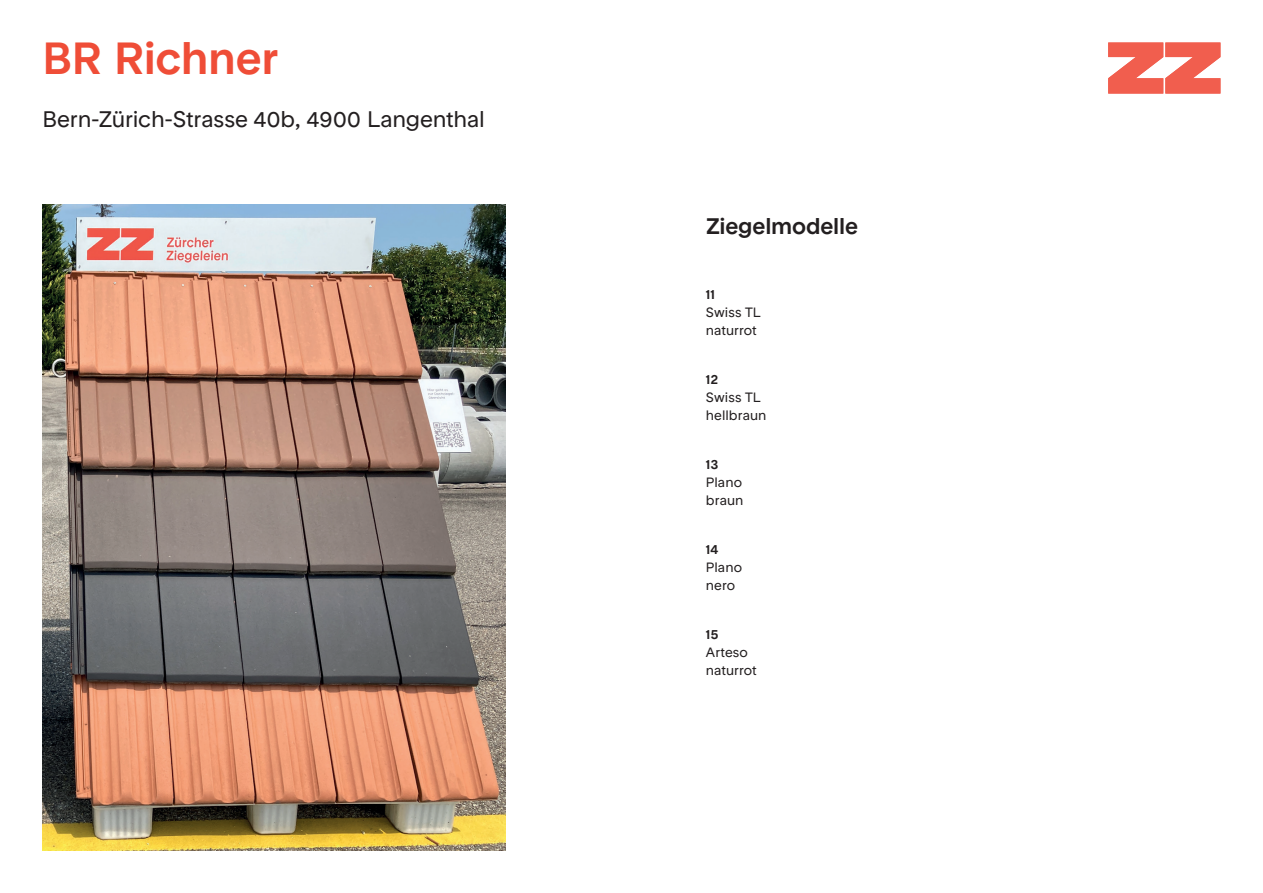
<style>
.page{position:relative;width:1263px;height:893px;background:#fff}
.page>*{position:absolute;margin:0;border:0;box-sizing:border-box;transform-origin:0 0}
.t1{font:500 45px "RT Rondelle";letter-spacing:-.01em;color:#ef4d37}
.t2{font:22.5px "RT Rondelle";letter-spacing:-.01em;color:#231f20}
.t3{font:500 22.5px "RT Rondelle";letter-spacing:-.005em;color:#231f20}
.t4{font:13.5px/18px "RT Rondelle";color:#231f20}
.t5{font:500 13.5px "RT Rondelle";letter-spacing:.01em;color:#231f20}
</style>
<div class="page">
<svg style="left:1108px;top:43px;width:112px;height:51px"></svg>
<img style="left:43px;top:204px;width:463px;height:647px">
<h1 class="t1" style="left:43px;top:31px;width:238px">BR Richner</h1>
<h2 class="t2" style="left:43px;top:106px;width:444px">Bern-Zürich-Strasse 40b, 4900 Langenthal</h2>
<h2 class="t3" style="left:706px;top:213px;width:153px">Ziegelmodelle</h2>
<p class="t5" style="left:706px;top:286px;width:11px">11</p>
<p class="t4" style="left:706px;top:303px;width:56px">Swiss TL naturrot</p>
<p class="t5" style="left:706px;top:371px;width:14px">12</p>
<p class="t4" style="left:706px;top:388px;width:62px">Swiss TL hellbraun</p>
<p class="t5" style="left:706px;top:456px;width:14px">13</p>
<p class="t4" style="left:706px;top:473px;width:39px">Plano braun</p>
<p class="t5" style="left:706px;top:541px;width:14px">14</p>
<p class="t4" style="left:706px;top:558px;width:38px">Plano nero</p>
<p class="t5" style="left:706px;top:626px;width:14px">15</p>
<p class="t4" style="left:706px;top:643px;width:52px">Arteso naturrot</p>
</div>
